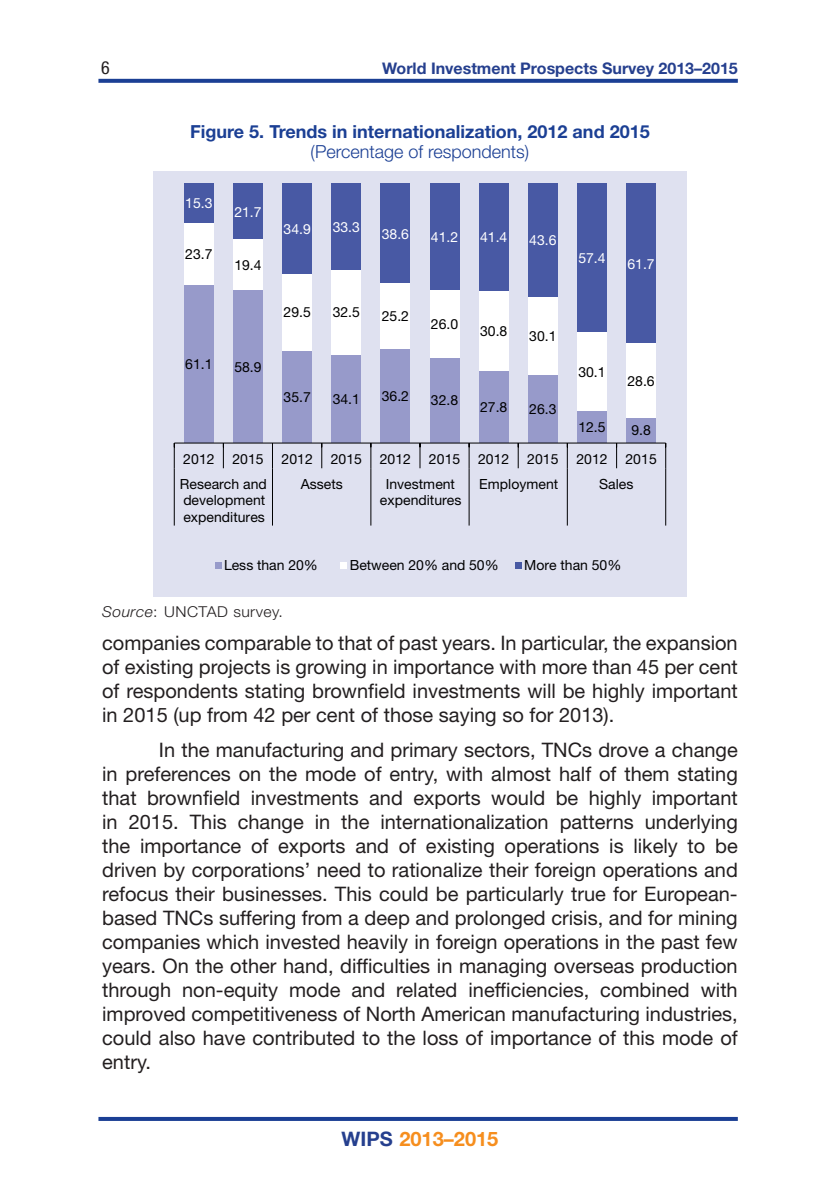
<style>
.page{position:relative;width:840px;height:1191px;background:#fff}
.page>*{position:absolute;margin:0;border:0;box-sizing:border-box;transform-origin:0 0}
.BODY_TEXT{font:20px/24px "Helvetica Neue LT Std";color:#231f20;text-align:justify}
.t1{font:700 20px "Helvetica Neue LT Std";color:#f68e1e}
.TABLE_HEAD{font:700 18px "Helvetica Neue LT Std";color:#1b3f94}
.TABLE_HEAD-2{font:300 18px "Helvetica Neue LT Std";color:#1b3f94}
.t2{font:condensed 18px "Helvetica Neue LT Std";color:#231f20}
.t3{font:700 16px "Helvetica Neue LT Std";color:#253f8e}
.TABLE_SOURCE{font:300 15px "Helvetica Neue LT Std";letter-spacing:.03em;color:#231f20;scale:1.05 1}
.t4{font:14px/16.2px "Helvetica Neue LT Std";color:#000001;text-align:justify}
.t5{font:14px "Helvetica Neue LT Std";color:#fff}
.s1{font-style:italic}
.s2{color:#253f8e}
</style>
<div class="page">
<svg style="left:98px;top:79px;width:639px;height:4px;background:#254798"></svg>
<hr style="left:98px;top:1117px;width:639px;height:4px;background:#1b3f94">
<div style="left:153px;top:171px;width:533px;height:425px;background:#dfe1f0"></div>
<div style="left:184px;top:183px;width:29px;height:40px;background:#4859a4"></div>
<div style="left:233px;top:183px;width:29px;height:57px;background:#4859a4"></div>
<div style="left:282px;top:183px;width:30px;height:91px;background:#4859a4"></div>
<div style="left:331px;top:183px;width:30px;height:87px;background:#4859a4"></div>
<div style="left:380px;top:183px;width:30px;height:100px;background:#4859a4"></div>
<div style="left:429px;top:183px;width:30px;height:107px;background:#4859a4"></div>
<div style="left:478px;top:183px;width:30px;height:108px;background:#4859a4"></div>
<div style="left:527px;top:183px;width:30px;height:114px;background:#4859a4"></div>
<div style="left:577px;top:183px;width:29px;height:149px;background:#4859a4"></div>
<div style="left:626px;top:183px;width:29px;height:160px;background:#4859a4"></div>
<div style="left:515px;top:562px;width:6px;height:7px;background:#4859a4"></div>
<div style="left:184px;top:284px;width:29px;height:159px;background:#979aca"></div>
<div style="left:233px;top:290px;width:29px;height:153px;background:#979aca"></div>
<div style="left:282px;top:350px;width:30px;height:93px;background:#979aca"></div>
<div style="left:331px;top:354px;width:30px;height:89px;background:#979aca"></div>
<div style="left:380px;top:349px;width:30px;height:94px;background:#979aca"></div>
<div style="left:429px;top:358px;width:30px;height:85px;background:#979aca"></div>
<div style="left:478px;top:371px;width:30px;height:72px;background:#979aca"></div>
<div style="left:527px;top:375px;width:30px;height:68px;background:#979aca"></div>
<div style="left:577px;top:410px;width:29px;height:33px;background:#979aca"></div>
<div style="left:626px;top:418px;width:29px;height:25px;background:#979aca"></div>
<div style="left:184px;top:223px;width:29px;height:61px;background:#fff"></div>
<div style="left:233px;top:240px;width:29px;height:50px;background:#fff"></div>
<div style="left:282px;top:274px;width:30px;height:76px;background:#fff"></div>
<div style="left:331px;top:270px;width:30px;height:84px;background:#fff"></div>
<div style="left:380px;top:283px;width:30px;height:66px;background:#fff"></div>
<div style="left:429px;top:290px;width:30px;height:68px;background:#fff"></div>
<div style="left:478px;top:291px;width:30px;height:80px;background:#fff"></div>
<div style="left:527px;top:297px;width:30px;height:78px;background:#fff"></div>
<div style="left:577px;top:332px;width:29px;height:78px;background:#fff"></div>
<div style="left:626px;top:343px;width:29px;height:75px;background:#fff"></div>
<hr style="left:174px;top:443px;width:491px;height:1px;background:#000001">
<svg style="left:665px;top:443px;width:1px;height:25px"></svg>
<svg style="left:616px;top:444px;width:1px;height:24px"></svg>
<svg style="left:566px;top:443px;width:1px;height:25px"></svg>
<svg style="left:517px;top:443px;width:1px;height:25px"></svg>
<svg style="left:468px;top:443px;width:1px;height:25px"></svg>
<svg style="left:419px;top:444px;width:1px;height:24px"></svg>
<svg style="left:370px;top:444px;width:1px;height:24px"></svg>
<svg style="left:321px;top:444px;width:1px;height:24px"></svg>
<svg style="left:272px;top:444px;width:1px;height:24px"></svg>
<svg style="left:223px;top:444px;width:1px;height:24px"></svg>
<svg style="left:174px;top:444px;width:1px;height:24px"></svg>
<hr style="left:665px;top:468px;width:1px;height:57px;background:#000001">
<hr style="left:566px;top:468px;width:1px;height:57px;background:#000001">
<hr style="left:468px;top:468px;width:1px;height:57px;background:#000001">
<hr style="left:370px;top:468px;width:1px;height:57px;background:#000001">
<hr style="left:272px;top:468px;width:1px;height:57px;background:#000001">
<hr style="left:174px;top:468px;width:1px;height:57px;background:#000001">
<div style="left:215px;top:562px;width:6px;height:7px;background:#979aca"></div>
<div style="left:340px;top:562px;width:7px;height:7px;background:#fff"></div>
<p class="t2" style="left:101px;top:57px;width:10px">6</p>
<p class="t3" style="left:382px;top:58px;width:357px">World Investment Prospects Survey 2013–2015</p>
<p class="TABLE_HEAD" style="left:190px;top:120px;width:461px">Figure 5. Trends in internationalization, 2012 and 2015</p>
<p class="TABLE_HEAD-2" style="left:310px;top:140px;width:220px">(Percentage of respondents)</p>
<p class="t5" style="left:185px;top:195px;width:29px">15.3</p>
<p class="t4" style="left:185px;top:245px;width:29px">23.7</p>
<p class="t5" style="left:234px;top:203px;width:29px">21.7</p>
<p class="t4" style="left:234px;top:257px;width:29px">19.4</p>
<p class="t4" style="left:185px;top:355px;width:29px">61.1</p>
<p class="t4" style="left:234px;top:358px;width:29px">58.9</p>
<p class="t5" style="left:283px;top:220px;width:29px">34.9</p>
<p class="t5" style="left:332px;top:218px;width:29px">33.3</p>
<p class="t5" style="left:381px;top:225px;width:29px">38.6</p>
<p class="t5" style="left:430px;top:229px;width:29px">41.2</p>
<p class="t5" style="left:480px;top:229px;width:29px">41.4</p>
<p class="t5" style="left:529px;top:232px;width:29px">43.6</p>
<p class="t4" style="left:283px;top:304px;width:29px">29.5</p>
<p class="t4" style="left:332px;top:304px;width:29px">32.5</p>
<p class="t4" style="left:381px;top:308px;width:29px">25.2</p>
<p class="t4" style="left:430px;top:316px;width:29px">26.0</p>
<p class="t4" style="left:283px;top:388px;width:29px">35.7</p>
<p class="t4" style="left:332px;top:390px;width:29px">34.1</p>
<p class="t4" style="left:381px;top:388px;width:29px">36.2</p>
<p class="t4" style="left:430px;top:392px;width:29px">32.8</p>
<p class="t4" style="left:480px;top:322px;width:29px">30.8</p>
<p class="t4" style="left:529px;top:327px;width:29px">30.1</p>
<p class="t4" style="left:480px;top:399px;width:29px">27.8</p>
<p class="t4" style="left:529px;top:401px;width:29px">26.3</p>
<p class="t5" style="left:578px;top:250px;width:29px">57.4</p>
<p class="t5" style="left:627px;top:255px;width:29px">61.7</p>
<p class="t4" style="left:578px;top:363px;width:29px">30.1</p>
<p class="t4" style="left:627px;top:372px;width:29px">28.6</p>
<p class="t4" style="left:578px;top:418px;width:29px">12.5</p>
<p class="t4" style="left:631px;top:422px;width:21px">9.8</p>
<p class="t4" style="left:183px;top:451px;width:33px">2012</p>
<p class="t4" style="left:232px;top:451px;width:33px">2015</p>
<p class="t4" style="left:281px;top:451px;width:33px">2012</p>
<p class="t4" style="left:330px;top:451px;width:33px">2015</p>
<p class="t4" style="left:379px;top:451px;width:33px">2012</p>
<p class="t4" style="left:428px;top:451px;width:33px">2015</p>
<p class="t4" style="left:478px;top:451px;width:33px">2012</p>
<p class="t4" style="left:527px;top:451px;width:33px">2015</p>
<p class="t4" style="left:576px;top:451px;width:33px">2012</p>
<p class="t4" style="left:625px;top:451px;width:33px">2015</p>
<p class="t4" style="left:180px;top:476px;width:88px">Research and development expenditures</p>
<p class="t4" style="left:300px;top:476px;width:44px">Assets</p>
<p class="t4" style="left:379px;top:476px;width:83px;text-align:center">Investment expenditures</p>
<p class="t4" style="left:479px;top:476px;width:80px">Employment</p>
<p class="t4" style="left:598px;top:476px;width:36px">Sales</p>
<p class="t4" style="left:224px;top:556px;width:95px">Less than 20%</p>
<p class="t4" style="left:349px;top:556px;width:150px">Between 20% and 50%</p>
<p class="t4" style="left:524px;top:556px;width:98px">More than 50%</p>
<p class="TABLE_SOURCE" style="left:102px;top:602px;width:173px"><span class="s1">Source</span>: UNCTAD survey.</p>
<p class="BODY_TEXT" style="left:102px;top:630px;width:636px">companies comparable to that of past years. In particular, the expansion of existing projects is growing in importance with more than 45 per cent of respondents stating brownfield investments will be highly important in 2015 (up from 42 per cent of those saying so for 2013).</p>
<p class="BODY_TEXT" style="left:102px;top:737px;width:637px;text-indent:57px">In the manufacturing and primary sectors, TNCs drove a change in preferences on the mode of entry, with almost half of them stating that brownfield investments and exports would be highly important in 2015. This change in the internationalization patterns underlying the importance of exports and of existing operations is likely to be driven by corporations’ need to rationalize their foreign operations and refocus their businesses. This could be particularly true for European&shy;based TNCs suffering from a deep and prolonged crisis, and for mining companies which invested heavily in foreign operations in the past few years. On the other hand, difficulties in managing overseas production through non-equity mode and related inefficiencies, combined with improved competitiveness of North American manufacturing industries, could also have contributed to the loss of importance of this mode of entry.</p>
<p class="t1" style="left:341px;top:1126px;width:158px"><span class="s2">WIPS</span> 2013–2015</p>
</div>
